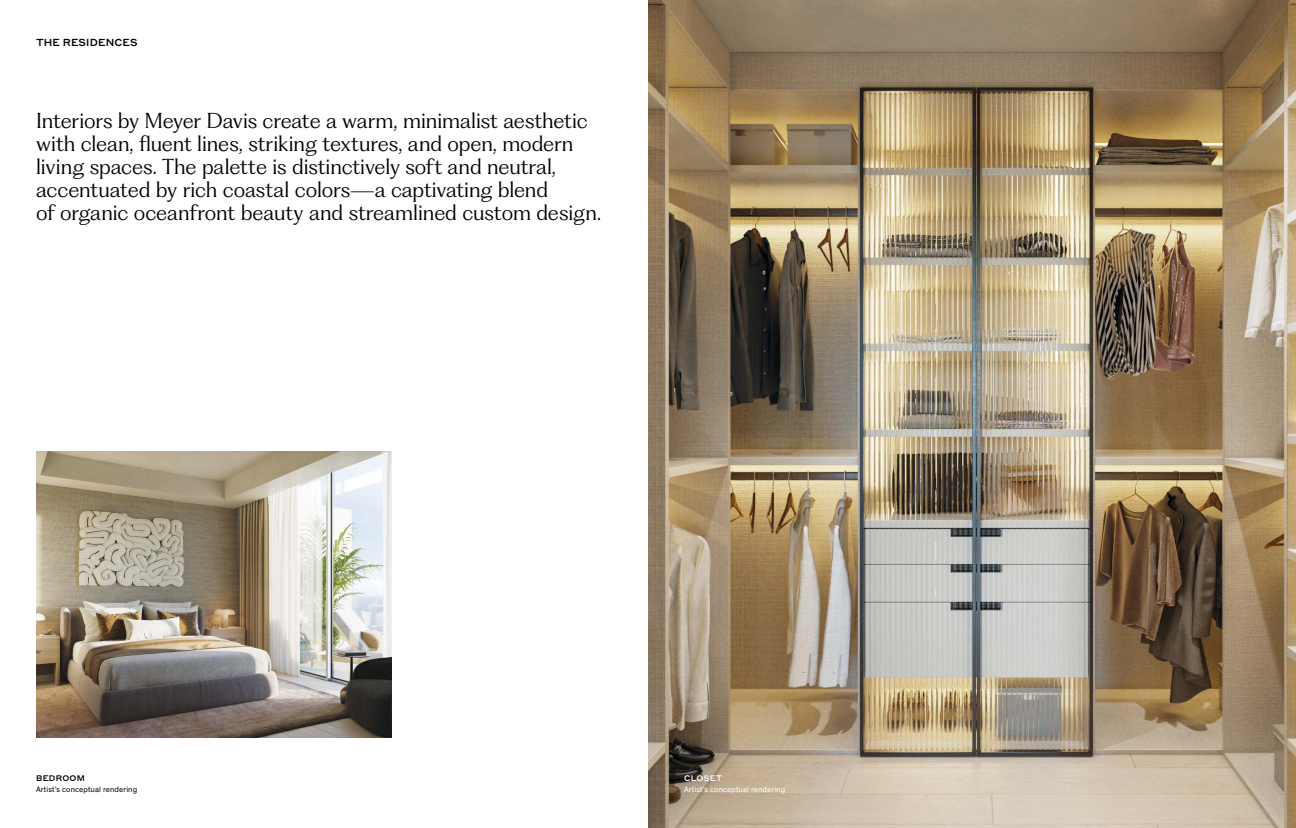
<style>
.page{position:relative;width:1296px;height:828px;background:#fff}
.page>*{position:absolute;margin:0;border:0;box-sizing:border-box;transform-origin:0 0}
.t1{font:300 20px/23px "PP Fragment Glare";letter-spacing:-.005em;color:#000}
.t2{font:500 10px "Styrene A";letter-spacing:.01em;color:#000}
.t3{font:8px "Theinhardt";letter-spacing:.015em;color:#000}
.t4{font:8px "Theinhardt";letter-spacing:.015em;color:#fff}
.t5{font:500 8px "Styrene A";letter-spacing:.035em;color:#000}
.t6{font:500 8px "Styrene A";letter-spacing:.035em;color:#fff}
</style>
<div class="page">
<img style="left:36px;top:451px;width:355px;height:287px">
<img style="left:648px;top:0;width:648px;height:828px">
<p class="t2" style="left:36px;top:34px;width:103px">THE RESIDENCES</p>
<p class="t1" style="left:36px;top:110px;width:567px">Interiors by Meyer Davis create a warm, minimalist aesthetic with clean, fluent lines, striking textures, and open, modern living spaces. The palette is distinctively soft and neutral, accentuated by rich coastal colors—a captivating blend<br>of organic oceanfront beauty and streamlined custom design.</p>
<p class="t5" style="left:36px;top:771px;width:50px">BEDROOM</p>
<p class="t3" style="left:36px;top:785px;width:103px">Artist’s conceptual rendering</p>
<p class="t6" style="left:684px;top:771px;width:40px">CLOSET</p>
<p class="t4" style="left:684px;top:785px;width:103px">Artist’s conceptual rendering</p>
</div>
